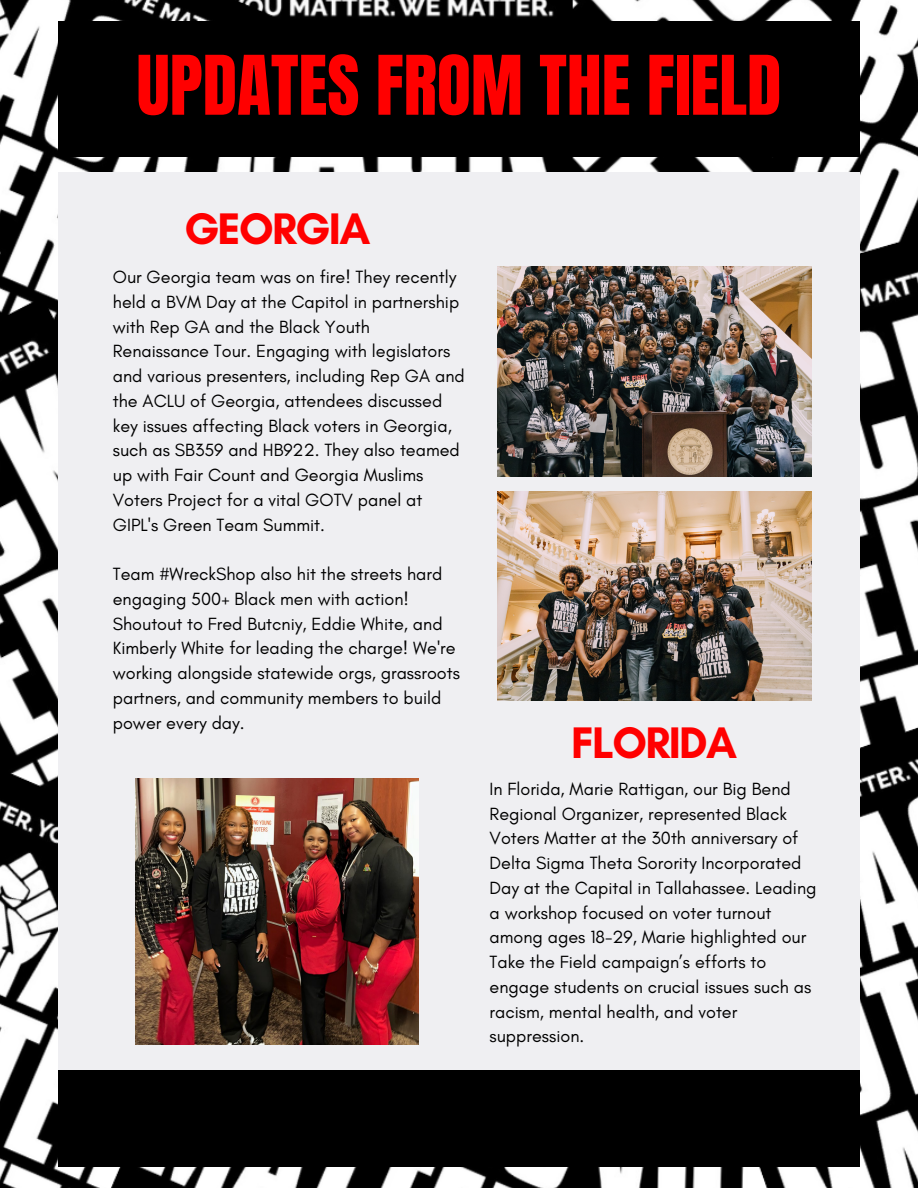
<style>
.page{position:relative;width:918px;height:1188px;background:#fff}
.page>*{position:absolute;margin:0;border:0;box-sizing:border-box;transform-origin:0 0}
.t1{font:69.75px "Anton";color:#f00}
.t2{font:700 45px "Glacial Indifference";letter-spacing:-.035em;color:#f00}
.t3{font:18px/24.8px "Glacial Indifference";color:#000}
</style>
<div class="page">
<img style="left:0;top:0;width:918px;height:1188px">
<div style="left:58px;top:21px;width:802px;height:135px;background:#000"></div>
<div style="left:58px;top:173px;width:802px;height:905px;background:#efeff2"></div>
<div style="left:58px;top:1070px;width:802px;height:97px;background:#000"></div>
<img style="left:136px;top:779px;width:282px;height:266px">
<img style="left:497px;top:267px;width:314px;height:209px">
<img style="left:497px;top:491px;width:314px;height:209px">
<p class="t1" style="left:137px;top:35px;width:646px">UPDATES FROM THE FIELD</p>
<h2 class="t2" style="left:184px;top:201px;width:188px">GEORGIA</h2>
<p class="t3" style="left:113px;top:264px;width:353px">Our Georgia team was on fire! They recently held a BVM Day at the Capitol in partnership with Rep GA and the Black Youth Renaissance Tour. Engaging with legislators and various presenters, including Rep GA and the ACLU of Georgia, attendees discussed key issues affecting Black voters in Georgia, such as SB359 and HB922. They also teamed up with Fair Count and Georgia Muslims Voters Project for a vital GOTV panel at GIPL's Green Team Summit.</p>
<p class="t3" style="left:113px;top:561px;width:349px">Team #WreckShop also hit the streets hard engaging 500+ Black men with action!<br>Shoutout to Fred Butcniy, Eddie White, and Kimberly White for leading the charge! We're working alongside statewide orgs, grassroots partners, and community members to build power every day.</p>
<p class="t2" style="left:571px;top:715px;width:167px">FLORIDA</p>
<p class="t3" style="left:490px;top:776px;width:329px">In Florida, Marie Rattigan, our Big Bend Regional Organizer, represented Black Voters Matter at the 30th anniversary of Delta Sigma Theta Sorority Incorporated Day at the Capital in Tallahassee. Leading a workshop focused on voter turnout among ages 18-29, Marie highlighted our Take the Field campaign’s efforts to engage students on crucial issues such as racism, mental health, and voter suppression.</p>
</div>
